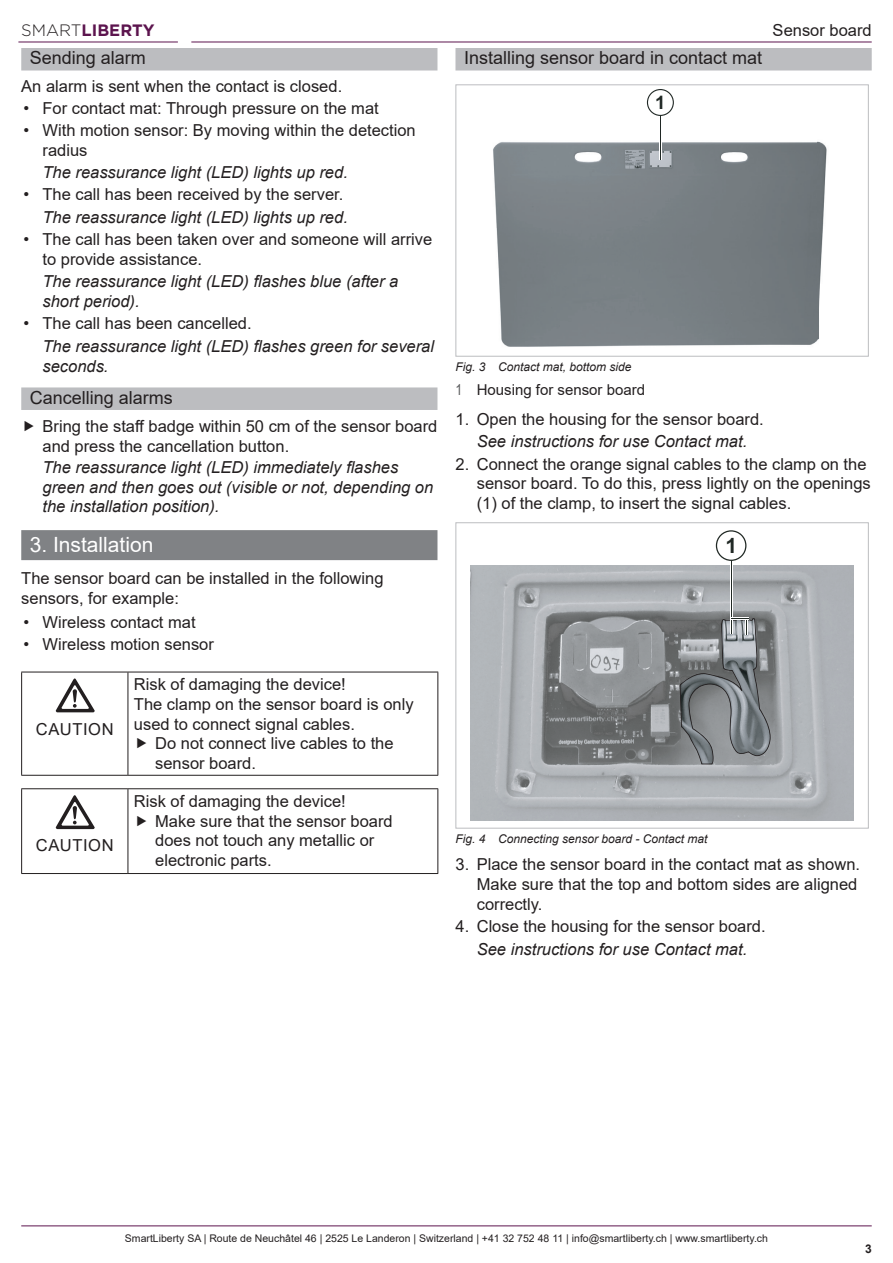
<style>
.page{position:relative;width:893px;height:1263px;background:#fff}
.page>*{position:absolute;margin:0;border:0;box-sizing:border-box;transform-origin:0 0}
.t1{font:21px "Arial";color:#fff}
.t2{font:700 21px "Arial";color:#212925}
.t3{font:700 18.45px "Arial";color:#202825}
.t4{font:18px "Arial";color:#231f20}
.t5{font:16.5px/19.8px "Arial";color:#231f20}
.t6{font:italic 16.5px/19.8px "Arial";color:#231f20}
.t7{font:16.5px "Arial";letter-spacing:.035em;color:#231f20}
.t8{font:700 16.5px "Gotham";color:#5c144e}
.t9{font:15px "Arial";color:#231f20}
.t10{font:italic 12px "Arial";color:#231f20}
.t11{font:700 12px "Arial";color:#231f20}
.t12{font:10.5px "Arial";color:#231f20}
.s1{font-weight:300;color:#231f20}
.s2{font-family:"Arial Narrow";color:#57585a}
</style>
<div class="page">
<hr style="left:191px;top:42px;width:681px;height:1px;background:#5c144e">
<hr style="left:18px;top:42px;width:160px;height:1px;background:#5c144e">
<hr style="left:21px;top:1225px;width:851px;height:1px;background:#5c144e">
<div style="left:21px;top:48px;width:416px;height:23px;background:#bcbdc0"></div>
<div style="left:21px;top:387px;width:416px;height:23px;background:#bcbdc0"></div>
<div style="left:21px;top:530px;width:416px;height:30px;background:#808285"></div>
<hr style="left:21px;top:672px;width:1px;height:103px;background:#231f20">
<hr style="left:21px;top:775px;width:107px;height:1px;background:#231f20">
<hr style="left:128px;top:775px;width:310px;height:1px;background:#231f20">
<hr style="left:21px;top:788px;width:107px;height:1px;background:#231f20">
<hr style="left:21px;top:789px;width:1px;height:84px;background:#231f20">
<hr style="left:21px;top:873px;width:107px;height:1px;background:#231f20">
<hr style="left:128px;top:873px;width:310px;height:1px;background:#231f20">
<hr style="left:128px;top:788px;width:310px;height:1px;background:#231f20">
<div style="left:455px;top:48px;width:417px;height:23px;background:#bcbdc0"></div>
<img style="left:493px;top:102px;width:334px;height:245px">
<hr style="left:659px;top:102px;width:3px;height:58px;background:#fff">
<hr style="left:660px;top:102px;width:1px;height:58px;background:#202825">
<svg style="left:647px;top:89px;width:27px;height:27px"></svg>
<div style="left:455px;top:84px;width:414px;height:273px;border:1px solid #bcbdc0"></div>
<img style="left:471px;top:565px;width:382px;height:256px">
<hr style="left:730px;top:546px;width:3px;height:88px;background:#fff">
<hr style="left:731px;top:546px;width:1px;height:88px;background:#212925">
<svg style="left:680px;top:617px;width:91px;height:147px;background:#808487"></svg>
<svg style="left:716px;top:530px;width:30px;height:31px"></svg>
<div style="left:455px;top:522px;width:414px;height:306px;border:1px solid #bcbdc0"></div>
<svg style="left:22px;top:672px;width:416px;height:103px"></svg>
<svg style="left:22px;top:789px;width:416px;height:84px"></svg>
<p class="t8" style="left:21px;top:19px;width:135px"><span class="s1">SMART</span>LIBERTY</p>
<p class="t5" style="left:773px;top:20px;width:101px">Sensor board</p>
<p class="t4" style="left:30px;top:45px;width:118px">Sending alarm</p>
<p class="t5" style="left:21px;top:77px;width:322px">An alarm is sent when the contact is closed.</p>
<p class="t5" style="left:23px;top:98px;width:357px">• For contact mat: Through pressure on the mat</p>
<p class="t5" style="left:43px;top:120px;width:375px;text-indent:-19px">• With motion sensor: By moving within the detection radius</p>
<p class="t6" style="left:43px;top:163px;width:307px">The reassurance light (LED) lights up red.</p>
<p class="t5" style="left:23px;top:185px;width:321px">• The call has been received by the server.</p>
<p class="t6" style="left:43px;top:207px;width:307px">The reassurance light (LED) lights up red.</p>
<p class="t5" style="left:43px;top:229px;width:391px;text-indent:-19px">• The call has been taken over and someone will arrive to provide assistance.</p>
<p class="t6" style="left:43px;top:272px;width:357px">The reassurance light (LED) flashes blue (after a short period).</p>
<p class="t5" style="left:23px;top:314px;width:230px">• The call has been cancelled.</p>
<p class="t6" style="left:43px;top:336px;width:393px">The reassurance light (LED) flashes green for several seconds.</p>
<p class="t4" style="left:30px;top:385px;width:145px">Cancelling alarms</p>
<p class="t5" style="left:43px;top:416px;width:396px">Bring the staff badge within 50 cm of the sensor board and press the cancellation button.</p>
<p class="t6" style="left:43px;top:457px;width:392px">The reassurance light (LED) immediately flashes green and then goes out (visible or not, depending on the installation position).</p>
<p class="t1" style="left:30px;top:530px;width:125px">3. Installation</p>
<p class="t5" style="left:21px;top:568px;width:364px">The sensor board can be installed in the following sensors, for example:</p>
<p class="t5" style="left:23px;top:612px;width:174px">• Wireless contact mat</p>
<p class="t5" style="left:23px;top:635px;width:192px">• Wireless motion sensor</p>
<p class="t7" style="left:36px;top:717px;width:79px">CAUTION</p>
<p class="t7" style="left:36px;top:834px;width:79px">CAUTION</p>
<p class="t5" style="left:134px;top:674px;width:281px">Risk of damaging the device!<br>The clamp on the sensor board is only used to connect signal cables.</p>
<p class="t5" style="left:155px;top:734px;width:240px">Do not connect live cables to the sensor board.</p>
<p class="t5" style="left:155px;top:791px;width:239px;text-indent:-21px">Risk of damaging the device!<br>Make sure that the sensor board does not touch any metallic or electronic parts.</p>
<p class="t4" style="left:464px;top:45px;width:300px">Installing sensor board in contact mat</p>
<p class="t3" style="left:655px;top:89px;width:12px">1</p>
<p class="t10" style="left:455px;top:359px;width:177px">Fig. 3 Contact mat, bottom side</p>
<p class="t9" style="left:455px;top:380px;width:191px"><span class="s2">1</span> Housing for sensor board</p>
<p class="t5" style="left:455px;top:409px;width:310px">1. Open the housing for the sensor board.</p>
<p class="t6" style="left:477px;top:432px;width:272px">See instructions for use Contact mat.</p>
<p class="t5" style="left:477px;top:454px;width:396px;text-indent:-21px">2. Connect the orange signal cables to the clamp on the sensor board. To do this, press lightly on the openings (1) of the clamp, to insert the signal cables.</p>
<p class="t2" style="left:725px;top:530px;width:13px">1</p>
<p class="t10" style="left:455px;top:831px;width:253px">Fig. 4 Connecting sensor board - Contact mat</p>
<p class="t5" style="left:477px;top:854px;width:385px;text-indent:-21px">3. Place the sensor board in the contact mat as shown.<br>Make sure that the top and bottom sides are aligned correctly.</p>
<p class="t5" style="left:455px;top:916px;width:312px">4. Close the housing for the sensor board.</p>
<p class="t6" style="left:477px;top:939px;width:272px">See instructions for use Contact mat.</p>
<p class="t12" style="left:125px;top:1231px;width:645px">SmartLiberty SA | Route de Neuchâtel 46 | 2525 Le Landeron | Switzerland | +41 32 752 48 11 | info@smartliberty.ch | www.smartliberty.ch</p>
<p class="t11" style="left:865px;top:1240px;width:8px">3</p>
</div>
